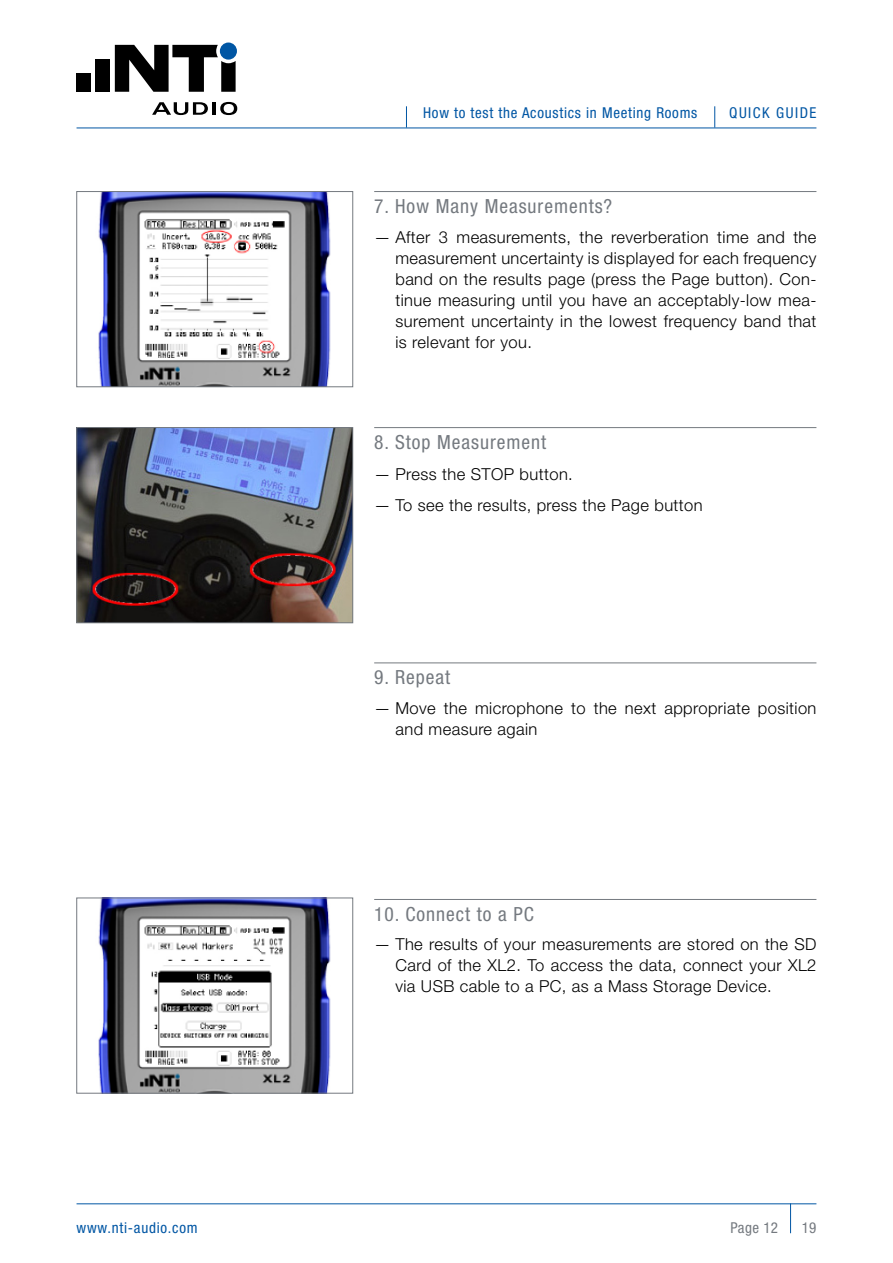
<style>
.page{position:relative;width:893px;height:1263px;background:#fff}
.page>*{position:absolute;margin:0;border:0;box-sizing:border-box;transform-origin:0 0}
.Headline_5_2_Linie{font:condensed 19.5px "Helvetica Neue";letter-spacing:.05em;color:#74797f}
.t1{font:300 16.5px/21px "Helvetica Neue";letter-spacing:.025em;color:#000;text-align:justify}
.t2{font:condensed 15px "Helvetica Neue";letter-spacing:.05em;color:#0056a4}
.t3{font:condensed 15px "Helvetica Neue";letter-spacing:.1em;color:#0056a4}
.t4{font:condensed 15px "Helvetica Neue";letter-spacing:.025em;color:#74797f}
</style>
<div class="page">
<hr style="left:790px;top:1203px;width:1px;height:30px;background:#0056a4">
<svg style="left:714px;top:106px;width:1px;height:22px"></svg>
<svg style="left:406px;top:106px;width:1px;height:22px"></svg>
<hr style="left:374px;top:191px;width:442px;height:1px;background:#74797f">
<hr style="left:374px;top:427px;width:442px;height:1px;background:#74797f">
<hr style="left:374px;top:663px;width:442px;height:1px;background:#74797f">
<hr style="left:374px;top:899px;width:442px;height:1px;background:#74797f">
<img style="left:98px;top:193px;width:233px;height:192px">
<div style="left:77px;top:191px;width:276px;height:196px;border:1px solid #74797f"></div>
<img style="left:79px;top:429px;width:272px;height:192px">
<div style="left:77px;top:427px;width:276px;height:196px;border:1px solid #74797f"></div>
<img style="left:98px;top:900px;width:233px;height:191px">
<div style="left:77px;top:898px;width:276px;height:195px;border:1px solid #74797f"></div>
<hr style="left:77px;top:1203px;width:739px;height:1px;background:#0056a4">
<hr style="left:77px;top:128px;width:739px;height:1px;background:#0056a4">
<div style="left:96px;top:59px;width:14px;height:33px;background:#000"></div>
<div style="left:77px;top:73px;width:14px;height:19px;background:#000"></div>
<svg style="left:152px;top:102px;width:56px;height:13px"></svg>
<hr style="left:212px;top:102px;width:4px;height:13px;background:#000">
<svg style="left:220px;top:102px;width:17px;height:13px"></svg>
<svg style="left:115px;top:45px;width:121px;height:47px"></svg>
<div style="left:220px;top:43px;width:17px;height:17px;background:#0056a4;border-radius:50%"></div>
<p class="t2" style="left:77px;top:1219px;width:123px">www.nti-audio.com</p>
<p class="t2" style="left:423px;top:104px;width:276px">How to test the Acoustics in Meeting Rooms</p>
<p class="t3" style="left:729px;top:104px;width:89px">QUICK GUIDE</p>
<p class="Headline_5_2_Linie" style="left:374px;top:195px;width:240px">7. How Many Measurements?</p>
<p class="t1" style="left:395px;top:226px;width:422px;text-indent:-21px">— After 3 measurements, the reverberation time and the measurement uncertainty is displayed for each frequency band on the results page (press the Page button). Con&shy;tinue measuring until you have an acceptably-low mea&shy;surement uncertainty in the lowest frequency band that is relevant for you.</p>
<p class="Headline_5_2_Linie" style="left:374px;top:431px;width:173px">8. Stop Measurement</p>
<p class="t1" style="left:374px;top:463px;width:200px">— Press the STOP button.</p>
<p class="t1" style="left:374px;top:494px;width:330px">— To see the results, press the Page button</p>
<p class="Headline_5_2_Linie" style="left:374px;top:666px;width:78px">9. Repeat</p>
<p class="t1" style="left:395px;top:697px;width:422px;text-indent:-21px">— Move the microphone to the next appropriate position and measure again</p>
<p class="Headline_5_2_Linie" style="left:374px;top:903px;width:161px">10. Connect to a PC</p>
<p class="t1" style="left:395px;top:934px;width:422px;text-indent:-21px">— The results of your measurements are stored on the SD Card of the XL2. To access the data, connect your XL2 via USB cable to a PC, as a Mass Storage Device.</p>
<p class="t4" style="left:731px;top:1219px;width:49px">Page 12</p>
<p class="t4" style="left:802px;top:1219px;width:16px">19</p>
</div>
